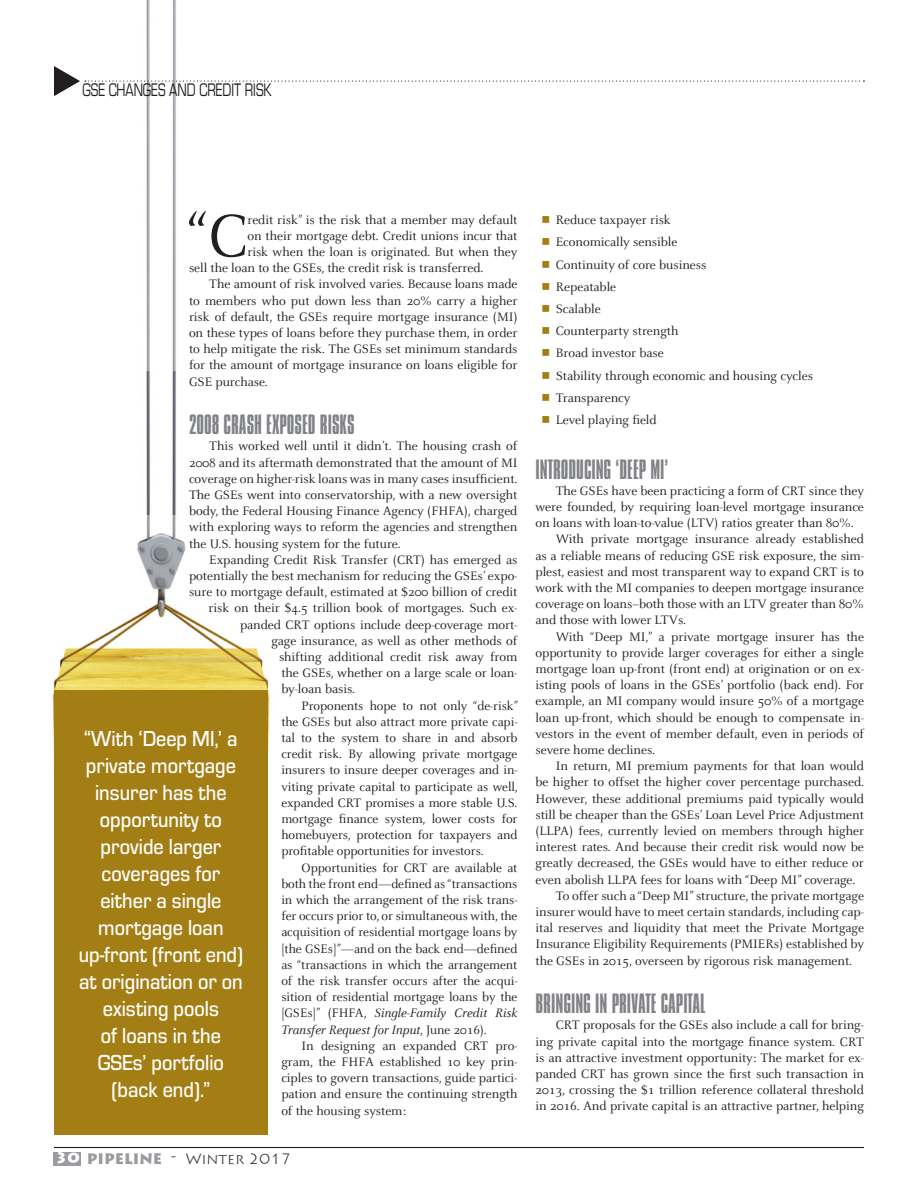
<style>
.page{position:relative;width:918px;height:1188px;background:#fff}
.page>*{position:absolute;margin:0;border:0;box-sizing:border-box;transform-origin:0 0}
.Body_Text_Drop_Cap{font:65.4px "Celeste";color:#231f20}
.Article_Sub-Head{font:300 24px "Compacta BT";color:#808285}
.In_The_News_PullQuot{font:500 22.5px/27px "Eurostile T";color:#fff;text-align:center;scale:.9 1}
.t1{font:18.9px "Eurostile T";color:#231f20;scale:.71 1}
.t2{font:300 15px "Lithos Pro";color:#231f20}
.Body_Text_1{font:13.5px/16.2px "Celeste";letter-spacing:-.005em;color:#231f20;text-align:justify}
.Body_Text_Bullet{font:13.5px "Celeste";letter-spacing:-.005em;color:#231f20}
.Body_Text_Drop_Cap-2{font:13.5px "Celeste";letter-spacing:-.005em;color:#231f20}
.s1{font-style:italic}
.s2{font-weight:900;color:#fff}
.s3{font-weight:900;color:#999b9e}
.s4{font-family:"Universal Newswith Comm Pi";color:#a37e14}
</style>
<div class="page">
<hr style="left:54px;top:1147px;width:810px;height:1px;background:#231f20">
<div style="left:54px;top:1152px;width:27px;height:13px;background:#999b9e"></div>
<svg style="left:281px;top:80px;width:583px;height:2px"></svg>
<img style="left:52px;top:514px;width:218px;height:251px">
<div style="left:54px;top:690px;width:214px;height:445px;background:#a37e14"></div>
<img style="left:54px;top:0;width:225px;height:514px">
<h3 class="t1" style="left:82px;top:80px;width:268px">GSE CHANGES AND CREDIT RISK</h3>
<p class="Body_Text_Drop_Cap" style="left:186px;top:201px;width:63px">“C</p>
<p class="Body_Text_Drop_Cap-2" style="left:247px;top:212px;width:272px">redit risk” is the risk that a member may default</p>
<p class="Body_Text_Drop_Cap-2" style="left:247px;top:229px;width:272px">on their mortgage debt. Credit unions incur that</p>
<p class="Body_Text_Drop_Cap-2" style="left:247px;top:245px;width:272px">risk when the loan is originated. But when they</p>
<p class="Body_Text_Drop_Cap-2" style="left:189px;top:261px;width:296px">sell the loan to the GSEs, the credit risk is transferred.</p>
<p class="Body_Text_1" style="left:189px;top:277px;width:330px;text-indent:20px">The amount of risk involved varies. Because loans made to members who put down less than 20% carry a higher risk of default, the GSEs require mortgage insurance (MI) on these types of loans before they purchase them, in order to help mitigate the risk. The GSEs set minimum standards for the amount of mortgage insurance on loans eligible for GSE purchase.</p>
<p class="Article_Sub-Head" style="left:189px;top:411px;width:167px">2008 CRASH EXPOSED RISKS</p>
<p class="Body_Text_1" style="left:189px;top:439px;width:330px;text-indent:20px">This worked well until it didn’t. The housing crash of 2008 and its aftermath demonstrated that the amount of MI coverage on higher-risk loans was in many cases insufficient.<br>The GSEs went into conservatorship, with a new oversight body, the Federal Housing Finance Agency (FHFA), charged with exploring ways to reform the agencies and strengthen the U.S. housing system for the future.</p>
<p class="Body_Text_1" style="left:209px;top:552px;width:310px">Expanding Credit Risk Transfer (CRT) has emerged as</p>
<p class="Body_Text_1" style="left:189px;top:568px;width:330px">potentially the best mechanism for reducing the GSEs’ expo-</p>
<p class="Body_Text_1" style="left:189px;top:584px;width:330px">sure to mortgage default, estimated at $200 billion of credit</p>
<p class="Body_Text_1" style="left:208px;top:601px;width:311px">risk on their $4.5 trillion book of mortgages. Such ex-</p>
<p class="Body_Text_1" style="left:240px;top:617px;width:279px">panded CRT options include deep-coverage mort-</p>
<p class="Body_Text_1" style="left:272px;top:633px;width:248px">gage insurance, as well as other methods of</p>
<p class="Body_Text_1" style="left:279px;top:649px;width:240px">shifting additional credit risk away from</p>
<p class="Body_Text_1" style="left:281px;top:665px;width:238px">the GSEs, whether on a large scale or loan-</p>
<p class="Body_Text_1" style="left:281px;top:682px;width:75px">by-loan basis.</p>
<p class="Body_Text_1" style="left:281px;top:698px;width:238px;text-indent:20px">Proponents hope to not only “de-risk” the GSEs but also attract more private capi&shy;tal to the system to share in and absorb credit risk. By allowing private mortgage insurers to insure deeper coverages and in&shy;viting private capital to participate as well, expanded CRT promises a more stable U.S. mortgage finance system, lower costs for homebuyers, protection for taxpayers and profitable opportunities for investors.</p>
<p class="Body_Text_1" style="left:281px;top:860px;width:238px;text-indent:20px">Opportunities for CRT are available at both the front end—defined as “transactions in which the arrangement of the risk trans&shy;fer occurs prior to, or simultaneous with, the acquisition of residential mortgage loans by [the GSEs]”—and on the back end—defined as “transactions in which the arrangement of the risk transfer occurs after the acqui&shy;sition of residential mortgage loans by the [GSEs]” (FHFA, <span class="s1">Single-Family Credit Risk Transfer Request for Input</span>, June 2016).</p>
<p class="Body_Text_1" style="left:281px;top:1038px;width:238px;text-indent:20px">In designing an expanded CRT pro&shy;gram, the FHFA established 10 key prin&shy;ciples to govern transactions, guide partici&shy;pation and ensure the continuing strength of the housing system:</p>
<p class="In_The_News_PullQuot" style="left:79px;top:725px;width:184px">“With ‘Deep MI,’ a private mortgage insurer has the opportunity to provide larger coverages for either a single mortgage loan up-front (front end) at origination or on existing pools<br>of loans in the<br>GSEs’ portfolio (back end).”</p>
<p class="t2" style="left:55px;top:1150px;width:238px"><span class="s2">30</span> <span class="s3">PIPELINE</span> - Winter 2017</p>
<p class="Body_Text_Bullet" style="left:542px;top:213px;width:130px"><span class="s4">n</span> Reduce taxpayer risk</p>
<p class="Body_Text_Bullet" style="left:542px;top:235px;width:137px"><span class="s4">n</span> Economically sensible</p>
<p class="Body_Text_Bullet" style="left:542px;top:257px;width:166px"><span class="s4">n</span> Continuity of core business</p>
<p class="Body_Text_Bullet" style="left:542px;top:279px;width:76px"><span class="s4">n</span> Repeatable</p>
<p class="Body_Text_Bullet" style="left:542px;top:302px;width:60px"><span class="s4">n</span> Scalable</p>
<p class="Body_Text_Bullet" style="left:542px;top:324px;width:138px"><span class="s4">n</span> Counterparty strength</p>
<p class="Body_Text_Bullet" style="left:542px;top:346px;width:123px"><span class="s4">n</span> Broad investor base</p>
<p class="Body_Text_Bullet" style="left:542px;top:368px;width:272px"><span class="s4">n</span> Stability through economic and housing cycles</p>
<p class="Body_Text_Bullet" style="left:542px;top:390px;width:90px"><span class="s4">n</span> Transparency</p>
<p class="Body_Text_Bullet" style="left:542px;top:413px;width:116px"><span class="s4">n</span> Level playing field</p>
<p class="Article_Sub-Head" style="left:536px;top:455px;width:134px">INTRODUCING ‘DEEP MI’</p>
<p class="Body_Text_1" style="left:536px;top:483px;width:330px;text-indent:20px">The GSEs have been practicing a form of CRT since they were founded, by requiring loan-level mortgage insurance on loans with loan-to-value (LTV) ratios greater than 80%.</p>
<p class="Body_Text_1" style="left:536px;top:531px;width:330px;text-indent:20px">With private mortgage insurance already established as a reliable means of reducing GSE risk exposure, the sim&shy;plest, easiest and most transparent way to expand CRT is to work with the MI companies to deepen mortgage insurance coverage on loans–both those with an LTV greater than 80% and those with lower LTVs.</p>
<p class="Body_Text_1" style="left:536px;top:629px;width:330px;text-indent:20px">With “Deep MI,” a private mortgage insurer has the opportunity to provide larger coverages for either a single mortgage loan up-front (front end) at origination or on ex&shy;isting pools of loans in the GSEs’ portfolio (back end). For example, an MI company would insure 50% of a mortgage loan up-front, which should be enough to compensate in&shy;vestors in the event of member default, even in periods of severe home declines.</p>
<p class="Body_Text_1" style="left:536px;top:758px;width:330px;text-indent:20px">In return, MI premium payments for that loan would be higher to offset the higher cover percentage purchased.<br>However, these additional premiums paid typically would still be cheaper than the GSEs’ Loan Level Price Adjustment (LLPA) fees, currently levied on members through higher interest rates. And because their credit risk would now be greatly decreased, the GSEs would have to either reduce or even abolish LLPA fees for loans with “Deep MI” coverage.</p>
<p class="Body_Text_1" style="left:536px;top:888px;width:330px;text-indent:20px">To offer such a “Deep MI” structure, the private mortgage insurer would have to meet certain standards, including cap&shy;ital reserves and liquidity that meet the Private Mortgage Insurance Eligibility Requirements (PMIERs) established by the GSEs in 2015, overseen by rigorous risk management.</p>
<p class="Article_Sub-Head" style="left:536px;top:990px;width:171px">BRINGING IN PRIVATE CAPITAL</p>
<p class="Body_Text_1" style="left:536px;top:1017px;width:330px;text-indent:20px">CRT proposals for the GSEs also include a call for bring&shy;ing private capital into the mortgage finance system. CRT is an attractive investment opportunity: The market for ex&shy;panded CRT has grown since the first such transaction in 2013, crossing the $1 trillion reference collateral threshold in 2016. And private capital is an attractive partner, helping</p>
</div>
